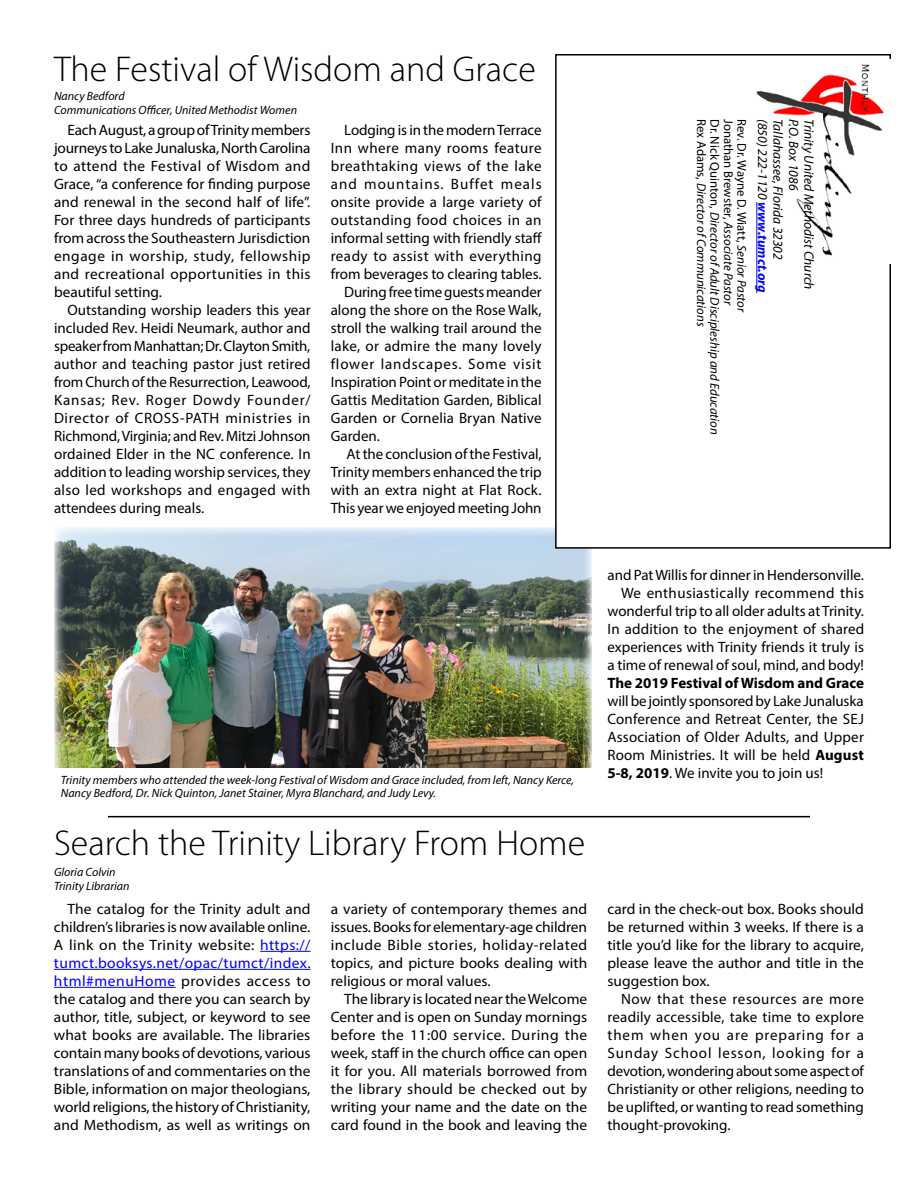
<style>
.page{position:relative;width:918px;height:1188px;background:#fff}
.page>*{position:absolute;margin:0;border:0;box-sizing:border-box;transform-origin:0 0}
.t1{font:300 36px "Myriad Pro";color:#000}
.t2{font:15px/18px "Myriad Pro";color:#000;text-align:justify}
.t3{font:700 15px "Myriad Pro";color:#000}
.t4{font:15px "Myriad Pro";letter-spacing:.03em;color:#000}
.t5{font:15px "Myriad Pro";letter-spacing:.04em;color:#000}
.t6{font:15px "Myriad Pro";letter-spacing:.025em;color:#000}
.t7{font:15px "Myriad Pro";letter-spacing:.02em;color:#000}
.t8{font:15px "Myriad Pro";letter-spacing:.055em;color:#000}
.t9{font:15px "Myriad Pro";letter-spacing:.035em;color:#000}
.t10{font:15px "Myriad Pro";letter-spacing:.07em;color:#000}
.t11{font:italic 13.5px "Myriad Pro";color:#000}
.t12{font:italic 12.75px/13.5px "Myriad Pro";color:#000}
.t13{font:italic 12px/13.5px "Myriad Pro";color:#000}
.s1{font-style:normal}
.s2{font-weight:700;color:#00f}
.s3{color:#00f}
.s4{font-weight:700}
</style>
<div class="page">
<img style="left:54px;top:527px;width:538px;height:241px">
<div style="left:556px;top:55px;width:334px;height:493px;background:#fff"></div>
<div style="left:555px;top:54px;width:336px;height:495px;border:2px solid #000"></div>
<img style="left:756px;top:59px;width:135px;height:204px">
<hr style="left:756px;top:202px;width:1px;height:91px;background:#00f">
<hr style="left:260px;top:951px;width:50px;height:1px;background:#00f">
<hr style="left:54px;top:969px;width:256px;height:1px;background:#00f">
<hr style="left:54px;top:987px;width:122px;height:1px;background:#00f">
<hr style="left:108px;top:816px;width:702px;height:1px;background:#000">
<h1 class="t1" style="left:54px;top:49px;width:483px">The Festival of Wisdom and Grace</h1>
<p class="t13" style="left:54px;top:89px;width:245px">Nancy Bedford<br>Communications Officer, United Methodist Women</p>
<p class="t2" style="left:54px;top:120px;width:258px;text-indent:13px">Each August, a group of Trinity members journeys to Lake Junaluska, North Carolina to attend the Festival of Wisdom and Grace, “a conference for finding purpose and renewal in the second half of life”.<br>For three days hundreds of participants from across the Southeastern Jurisdiction engage in worship, study, fellowship and recreational opportunities in this beautiful setting.</p>
<p class="t2" style="left:54px;top:300px;width:258px;text-indent:14px">Outstanding worship leaders this year included Rev. Heidi Neumark, author and speaker from Manhattan; Dr. Clayton Smith, author and teaching pastor just retired from Church of the Resurrection, Leawood, Kansas; Rev. Roger Dowdy Founder/ Director of CROSS-PATH ministries in Richmond, Virginia; and Rev. Mitzi Johnson ordained Elder in the NC conference. In addition to leading worship services, they also led workshops and engaged with attendees during meals.</p>
<p class="t2" style="left:344px;top:120px;width:199px">Lodging is in the modern Terrace</p>
<p class="t9" style="left:331px;top:138px;width:212px">Inn where many rooms feature</p>
<p class="t5" style="left:331px;top:156px;width:212px">breathtaking views of the lake</p>
<p class="t10" style="left:331px;top:174px;width:212px">and mountains. Buffet meals</p>
<p class="t2" style="left:331px;top:192px;width:212px">onsite provide a large variety of</p>
<p class="t6" style="left:331px;top:210px;width:212px">outstanding food choices in an</p>
<p class="t2" style="left:331px;top:228px;width:213px">informal setting with friendly staff</p>
<p class="t4" style="left:331px;top:246px;width:212px">ready to assist with everything</p>
<p class="t2" style="left:331px;top:264px;width:212px">from beverages to clearing tables.</p>
<p class="t2" style="left:344px;top:282px;width:199px">During free time guests meander</p>
<p class="t2" style="left:331px;top:300px;width:212px">along the shore on the Rose Walk,</p>
<p class="t2" style="left:331px;top:318px;width:212px">stroll the walking trail around the</p>
<p class="t7" style="left:331px;top:336px;width:212px">lake, or admire the many lovely</p>
<p class="t8" style="left:331px;top:354px;width:212px">flower landscapes. Some visit</p>
<p class="t2" style="left:331px;top:372px;width:212px">Inspiration Point or meditate in the</p>
<p class="t2" style="left:331px;top:390px;width:212px">Gattis Meditation Garden, Biblical</p>
<p class="t2" style="left:331px;top:408px;width:212px">Garden or Cornelia Bryan Native</p>
<p class="t2" style="left:331px;top:426px;width:51px">Garden.</p>
<p class="t2" style="left:347px;top:444px;width:197px">At the conclusion of the Festival,</p>
<p class="t2" style="left:331px;top:462px;width:212px">Trinity members enhanced the trip</p>
<p class="t2" style="left:331px;top:480px;width:212px">with an extra night at Flat Rock.</p>
<p class="t2" style="left:331px;top:498px;width:212px">This year we enjoyed meeting John</p>
<p class="t12" style="left:749px;top:119px;width:317px;rotate:90deg"><span class="s1">Rev. Dr. Wayne D. Wiatt,</span> Senior Pastor<br><span class="s1">Jonathan Brewster,</span> Associate Pastor<br><span class="s1">Dr. Nick Quinton,</span> Director of Adult Discipleship and Education <span class="s1">Rex Adams,</span> Director of Communications</p>
<p class="t11" style="left:771px;top:119px;width:175px;rotate:90deg">(850) 222-1120 <span class="s2">www.tumct.org</span></p>
<p class="t11" style="left:787px;top:119px;width:142px;rotate:90deg">Tallahassee, Florida 32302</p>
<p class="t11" style="left:802px;top:119px;width:73px;rotate:90deg">P.O. Box 1086</p>
<p class="t11" style="left:817px;top:119px;width:172px;rotate:90deg">Trinity United Methodist Church</p>
<p class="t13" style="left:61px;top:773px;width:515px">Trinity members who attended the week-long Festival of Wisdom and Grace included, from left, Nancy Kerce,<br>Nancy Bedford, Dr. Nick Quinton, Janet Stainer, Myra Blanchard, and Judy Levy.</p>
<h1 class="t1" style="left:54px;top:824px;width:533px">Search the Trinity Library From Home</h1>
<p class="t13" style="left:54px;top:865px;width:77px">Gloria Colvin<br>Trinity Librarian</p>
<p class="t2" style="left:54px;top:900px;width:258px;text-indent:14px">The catalog for the Trinity adult and children’s libraries is now available online.<br>A link on the Trinity website: <span class="s3">https:// tumct.booksys.net/opac/tumct/index. html#menuHome</span> provides access to the catalog and there you can search by author, title, subject, or keyword to see what books are available. The libraries contain many books of devotions, various translations of and commentaries on the Bible, information on major theologians, world religions, the history of Christianity, and Methodism, as well as writings on</p>
<p class="t2" style="left:331px;top:900px;width:258px">a variety of contemporary themes and issues. Books for elementary-age children include Bible stories, holiday-related topics, and picture books dealing with religious or moral values.</p>
<p class="t2" style="left:331px;top:990px;width:258px;text-indent:14px">The library is located near the Welcome Center and is open on Sunday mornings before the 11:00 service. During the week, staff in the church office can open it for you. All materials borrowed from the library should be checked out by writing your name and the date on the card found in the book and leaving the</p>
<p class="t2" style="left:608px;top:566px;width:258px;text-align:right">and Pat Willis for dinner in Hendersonville.<br>We enthusiastically recommend this wonderful trip to all older adults at Trinity.<br>In addition to the enjoyment of shared experiences with Trinity friends it truly is a time of renewal of soul, mind, and body!</p>
<p class="t3" style="left:608px;top:673px;width:258px">The 2019 Festival of Wisdom and Grace</p>
<p class="t2" style="left:608px;top:692px;width:258px">will be jointly sponsored by Lake Junaluska Conference and Retreat Center, the SEJ Association of Older Adults, and Upper Room Ministries. It will be held <span class="s4">August 5-8, 2019</span>. We invite you to join us!</p>
<p class="t2" style="left:608px;top:900px;width:258px">card in the check-out box. Books should be returned within 3 weeks. If there is a title you’d like for the library to acquire, please leave the author and title in the suggestion box.</p>
<p class="t2" style="left:608px;top:990px;width:258px;text-indent:14px">Now that these resources are more readily accessible, take time to explore them when you are preparing for a Sunday School lesson, looking for a devotion, wondering about some aspect of Christianity or other religions, needing to be uplifted, or wanting to read something thought-provoking.</p>
</div>
